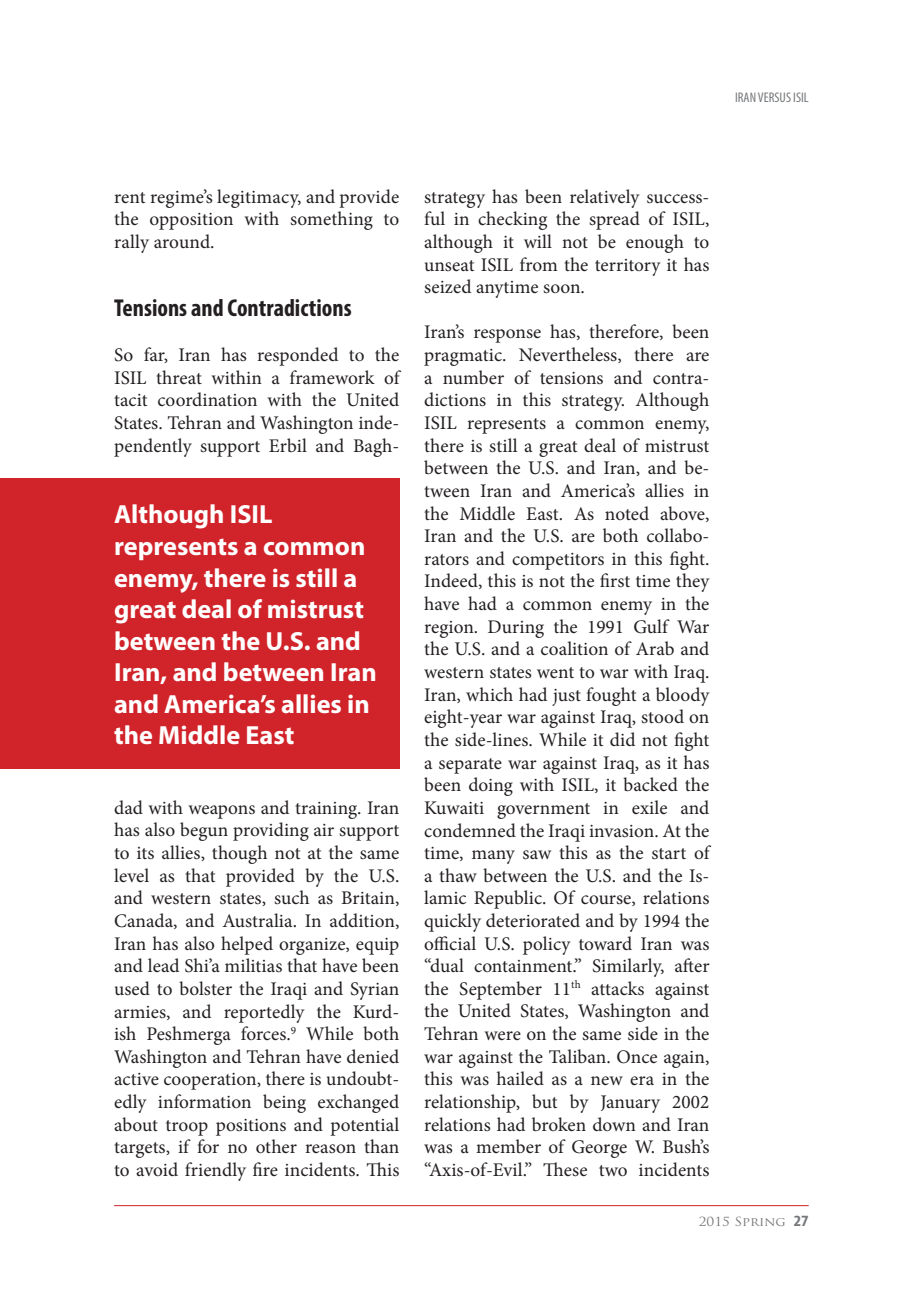
<style>
.page{position:relative;width:898px;height:1290px;background:#fff}
.page>*{position:absolute;margin:0;border:0;box-sizing:border-box;transform-origin:0 0}
.t1{font:700 26.25px/31.5px "Myriad Pro";color:#fff}
.t2{font:700 condensed 24.5px "Myriad Pro";color:#231f20}
.t3{font:19.25px/22.6px "Minion Pro";letter-spacing:.005em;color:#231f20;text-align:justify}
.t4{font:condensed 14px "Myriad Pro";color:#76787b}
.t5{font:12.25px "Trajan Pro";color:#76787b;scale:1.11 1}
.s1{font-family:"Myriad Pro";font-weight:700;font-stretch:condensed;font-size:15.75px}
</style>
<div class="page">
<hr style="left:114px;top:1205px;width:695px;height:1px;background:#d1232a">
<div style="left:0;top:479px;width:399px;height:290px;background:#d1232a"></div>
<p class="t4" style="left:735px;top:89px;width:75px">IRAN VERSUS ISIL</p>
<p class="t3" style="left:114px;top:185px;width:287px">rent regime’s legitimacy, and provide the opposition with something to rally around.</p>
<p class="t2" style="left:114px;top:292px;width:239px">Tensions and Contradictions</p>
<p class="t3" style="left:114px;top:344px;width:287px">So far, Iran has responded to the ISIL threat within a framework of tacit coordination with the United States. Tehran and Washington inde&shy;pendently support Erbil and Bagh-</p>
<h1 class="t1" style="left:114px;top:498px;width:264px">Although ISIL represents a common enemy, there is still a great deal of mistrust between the U.S. and<br>Iran, and between Iran and America’s allies in the Middle East</h1>
<p class="t3" style="left:114px;top:796px;width:287px">dad with weapons and training. Iran has also begun providing air support to its allies, though not at the same level as that provided by the U.S. and western states, such as Britain, Canada, and Australia. In addition, Iran has also helped organize, equip and lead Shi’a militias that have been used to bolster the Iraqi and Syrian armies, and reportedly the Kurd&shy;ish Peshmerga forces.<sup>9</sup> While both Washington and Tehran have denied active cooperation, there is undoubt&shy;edly information being exchanged about troop positions and potential targets, if for no other reason than to avoid friendly fire incidents. This</p>
<p class="t3" style="left:424px;top:185px;width:287px">strategy has been relatively success&shy;ful in checking the spread of ISIL, although it will not be enough to unseat ISIL from the territory it has seized anytime soon.</p>
<p class="t3" style="left:424px;top:321px;width:287px">Iran’s response has, therefore, been pragmatic. Nevertheless, there are a number of tensions and contra&shy;dictions in this strategy. Although ISIL represents a common enemy, there is still a great deal of mistrust between the U.S. and Iran, and be&shy;tween Iran and America’s allies in the Middle East. As noted above, Iran and the U.S. are both collabo&shy;rators and competitors in this fight.<br>Indeed, this is not the first time they have had a common enemy in the region. During the 1991 Gulf War the U.S. and a coalition of Arab and western states went to war with Iraq.<br>Iran, which had just fought a bloody eight-year war against Iraq, stood on the side-lines. While it did not fight a separate war against Iraq, as it has been doing with ISIL, it backed the Kuwaiti government in exile and condemned the Iraqi invasion. At the time, many saw this as the start of a thaw between the U.S. and the Is&shy;lamic Republic. Of course, relations quickly deteriorated and by 1994 the official U.S. policy toward Iran was “dual containment.” Similarly, after the September 11<sup>th</sup> attacks against the United States, Washington and Tehran were on the same side in the war against the Taliban. Once again, this was hailed as a new era in the relationship, but by January 2002 relations had broken down and Iran was a member of George W. Bush’s “Axis-of-Evil.” These two incidents</p>
<p class="t5" style="left:699px;top:1213px;width:101px">2015 Sprıng <span class="s1">27</span></p>
</div>
